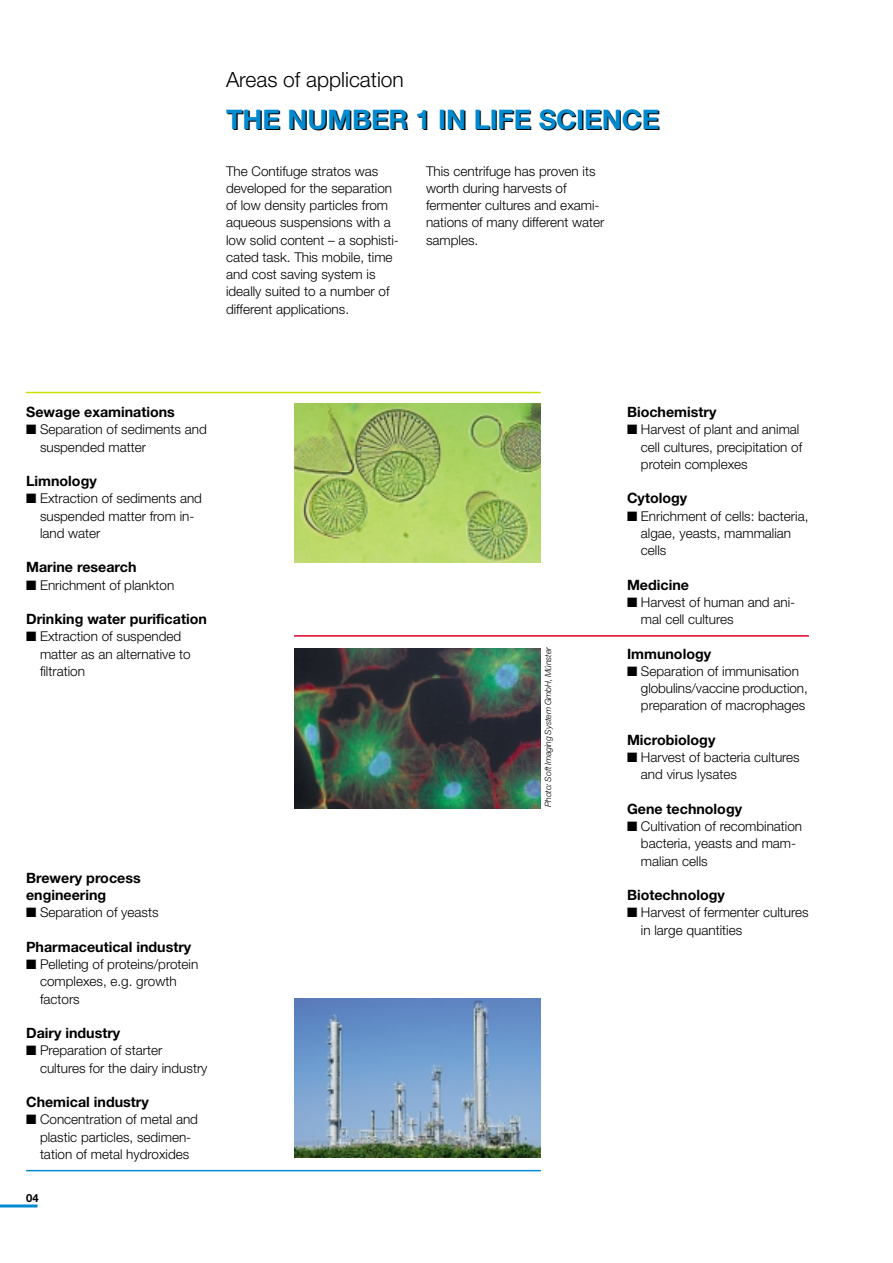
<style>
.page{position:relative;width:893px;height:1263px;background:#fff}
.page>*{position:absolute;margin:0;border:0;box-sizing:border-box;transform-origin:0 0}
.t1{font:700 27px "Helvetica Neue";color:#008acf}
.t2{font:300 21px "Helvetica Neue";color:#000}
.t3{font:700 14.25px/17.2px "Helvetica Neue";color:#000}
.t4{font:300 13.5px/17.2px "Helvetica Neue";color:#000}
.t5{font:700 11.25px "Helvetica Neue";color:#000}
.t6{font:italic 300 8.7px "Helvetica Neue";letter-spacing:-.01em;color:#000}
</style>
<div class="page">
<svg style="left:0;top:1204px;width:38px;height:4px"></svg>
<hr style="left:26px;top:392px;width:515px;height:1px;background:#cae000">
<hr style="left:26px;top:1170px;width:515px;height:1px;background:#008acf">
<hr style="left:294px;top:635px;width:514px;height:2px;background:#df0023">
<img style="left:294px;top:403px;width:247px;height:160px">
<img style="left:294px;top:649px;width:247px;height:159px">
<img style="left:294px;top:998px;width:247px;height:160px">
<h2 class="t2" style="left:226px;top:72px;width:179px">Areas of application</h2>
<h1 class="t1" style="left:226px;top:109px;width:434px">THE NUMBER 1 IN LIFE SCIENCE</h1>
<p class="t4" style="left:226px;top:163px;width:174px">The Contifuge stratos was developed for the separation of low density particles from aqueous suspensions with a low solid content – a sophisti&shy;cated task. This mobile, time and cost saving system is ideally suited to a number of different applications.</p>
<p class="t4" style="left:426px;top:163px;width:180px">This centrifuge has proven its worth during harvests of fermenter cultures and exami&shy;nations of many different water samples.</p>
<p class="t3" style="left:26px;top:405px;width:150px">Sewage examinations</p>
<p class="t4" style="left:40px;top:422px;width:168px;text-indent:-14px">■ Separation of sediments and suspended matter</p>
<p class="t3" style="left:26px;top:474px;width:72px">Limnology</p>
<p class="t4" style="left:40px;top:491px;width:163px;text-indent:-14px">■ Extraction of sediments and suspended matter from in&shy;land water</p>
<p class="t3" style="left:26px;top:560px;width:112px">Marine research</p>
<p class="t4" style="left:26px;top:577px;width:150px">■ Enrichment of plankton</p>
<p class="t3" style="left:26px;top:612px;width:182px">Drinking water purification</p>
<p class="t4" style="left:40px;top:629px;width:152px;text-indent:-14px">■ Extraction of suspended matter as an alternative to filtration</p>
<p class="t3" style="left:26px;top:870px;width:116px">Brewery process engineering</p>
<p class="t4" style="left:26px;top:905px;width:134px">■ Separation of yeasts</p>
<p class="t3" style="left:26px;top:939px;width:167px">Pharmaceutical industry</p>
<p class="t4" style="left:40px;top:957px;width:160px;text-indent:-14px">■ Pelleting of proteins/protein complexes, e.g. growth factors</p>
<p class="t3" style="left:26px;top:1026px;width:96px">Dairy industry</p>
<p class="t4" style="left:40px;top:1043px;width:169px;text-indent:-14px">■ Preparation of starter cultures for the dairy industry</p>
<p class="t3" style="left:26px;top:1095px;width:124px">Chemical industry</p>
<p class="t4" style="left:26px;top:1112px;width:173px;text-align:center">■ Concentration of metal and plastic particles, sedimen&shy;tation of metal hydroxides</p>
<p class="t5" style="left:26px;top:1194px;width:14px">04</p>
<p class="t6" style="left:545px;top:807px;width:162px;rotate:-90deg">Photo: Soft Imaging System GmbH, Münster</p>
<p class="t3" style="left:627px;top:405px;width:91px">Biochemistry</p>
<p class="t4" style="left:641px;top:422px;width:163px;text-indent:-14px">■ Harvest of plant and animal cell cultures, precipitation of protein complexes</p>
<p class="t3" style="left:627px;top:491px;width:62px">Cytology</p>
<p class="t4" style="left:641px;top:508px;width:169px;text-indent:-14px">■ Enrichment of cells: bacteria, algae, yeasts, mammalian cells</p>
<p class="t3" style="left:627px;top:577px;width:63px">Medicine</p>
<p class="t4" style="left:641px;top:595px;width:156px;text-indent:-14px">■ Harvest of human and ani&shy;mal cell cultures</p>
<p class="t3" style="left:627px;top:646px;width:86px">Immunology</p>
<p class="t4" style="left:641px;top:664px;width:168px;text-indent:-14px">■ Separation of immunisation globulins/vaccine production, preparation of macrophages</p>
<p class="t3" style="left:627px;top:732px;width:90px">Microbiology</p>
<p class="t4" style="left:641px;top:750px;width:160px;text-indent:-14px">■ Harvest of bacteria cultures and virus lysates</p>
<p class="t3" style="left:627px;top:801px;width:117px">Gene technology</p>
<p class="t4" style="left:641px;top:819px;width:163px;text-indent:-14px">■ Cultivation of recombination bacteria, yeasts and mam&shy;malian cells</p>
<p class="t3" style="left:627px;top:888px;width:99px">Biotechnology</p>
<p class="t4" style="left:641px;top:905px;width:169px;text-indent:-14px">■ Harvest of fermenter cultures in large quantities</p>
</div>
